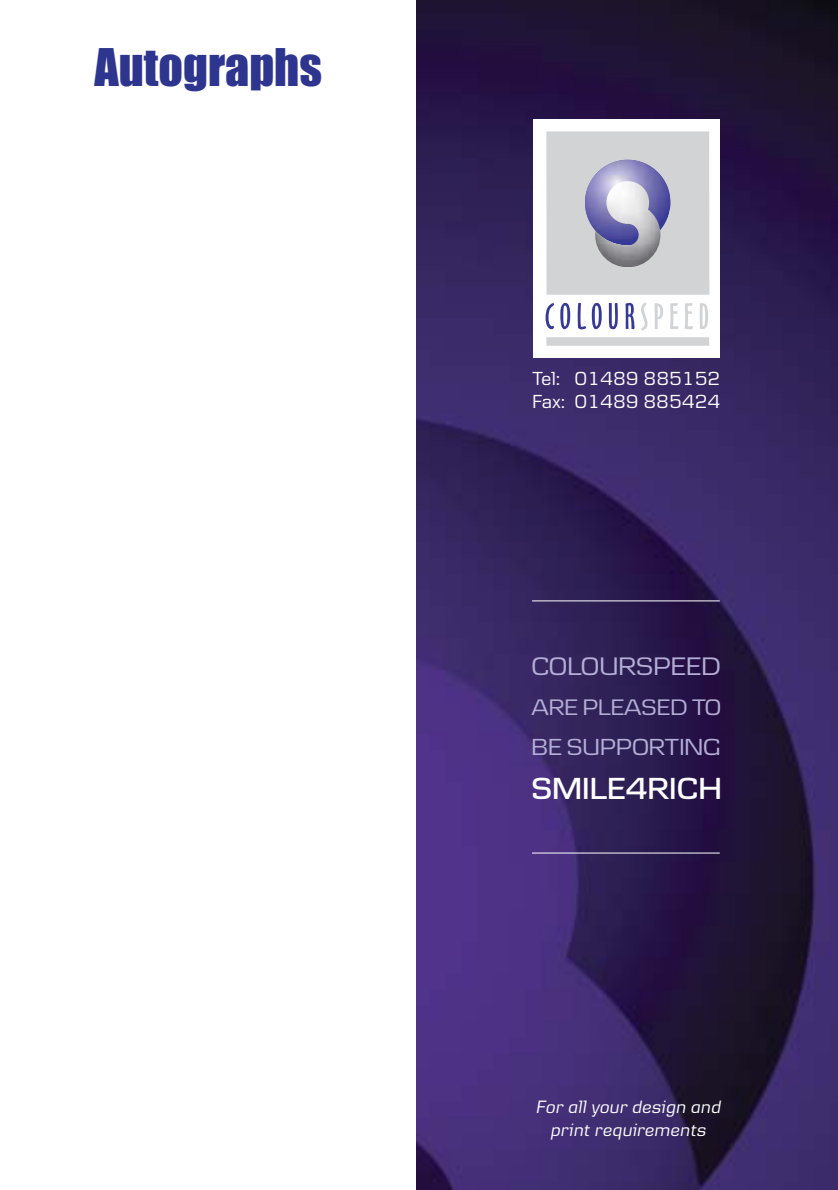
<style>
.page{position:relative;width:838px;height:1190px;background:#fff}
.page>*{position:absolute;margin:0;border:0;box-sizing:border-box;transform-origin:0 0}
.t1{font:48px "Impact";color:#2e358e}
.t2{font:600 31.8px "Danske Headline";color:#fff}
.t3{font:26.4px "Danske Headline";color:#b4afd7}
.t4{font:24.2px "Danske Headline";color:#b4afd7}
.t5{font:23.4px "Danske Headline";color:#b4afd7}
.t6{font:19.8px/23.6px "Danske Text";color:#fff}
.t7{font:italic 18.6px/22.4px "Danske Text";color:#fff;text-align:center}
</style>
<div class="page">
<img style="left:417px;top:0;width:421px;height:1190px">
<div style="left:534px;top:119px;width:186px;height:239px;background:#fff"></div>
<div style="left:546px;top:131px;width:163px;height:164px;background:#d1d3d5"></div>
<svg style="left:546px;top:303px;width:8px;height:26px"></svg>
<svg style="left:560px;top:303px;width:10px;height:26px"></svg>
<svg style="left:578px;top:303px;width:8px;height:26px"></svg>
<svg style="left:592px;top:303px;width:10px;height:26px"></svg>
<svg style="left:609px;top:303px;width:9px;height:26px"></svg>
<svg style="left:626px;top:303px;width:9px;height:26px"></svg>
<svg style="left:641px;top:303px;width:7px;height:27px"></svg>
<svg style="left:655px;top:303px;width:8px;height:26px"></svg>
<svg style="left:670px;top:303px;width:8px;height:26px"></svg>
<svg style="left:685px;top:303px;width:8px;height:26px"></svg>
<svg style="left:700px;top:303px;width:8px;height:26px"></svg>
<img style="left:585px;top:160px;width:85px;height:79px">
<img style="left:595px;top:181px;width:65px;height:86px">
<div style="left:546px;top:337px;width:163px;height:9px;background:#d1d3d5"></div>
<hr style="left:532px;top:600px;width:188px;height:1px;background:#fff">
<hr style="left:532px;top:853px;width:188px;height:1px;background:#fff">
<h1 class="t1" style="left:95px;top:52px;width:229px">Autographs</h1>
<p class="t6" style="left:532px;top:368px;width:190px">Tel: 01489 885152<br>Fax: 01489 885424</p>
<h3 class="t3" style="left:531px;top:656px;width:191px">COLOURSPEED</h3>
<p class="t5" style="left:531px;top:698px;width:191px">ARE PLEASED TO</p>
<h3 class="t4" style="left:531px;top:738px;width:191px">BE SUPPORTING</h3>
<h2 class="t2" style="left:531px;top:776px;width:192px">SMILE4RICH</h2>
<p class="t7" style="left:535px;top:1098px;width:187px">For all your design and print requirements</p>
</div>
